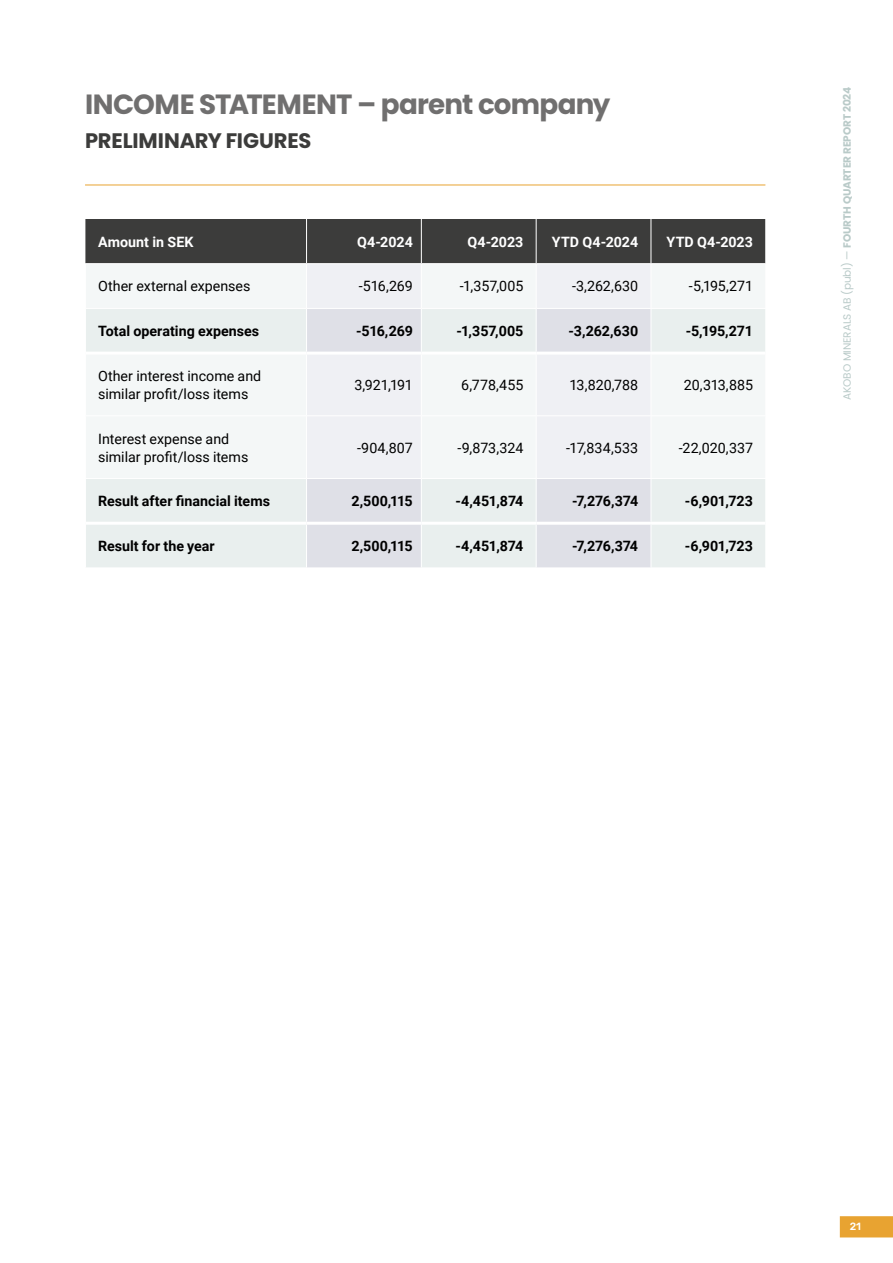
<style>
.page{position:relative;width:893px;height:1263px;background:#fff}
.page>*{position:absolute;margin:0;border:0;box-sizing:border-box;transform-origin:0 0}
.t1{font:700 27.75px "Poppins";letter-spacing:-.03em;color:#706f6f}
.t2{font:700 21px "Poppins";letter-spacing:-.01em;color:#3c3c3b}
.t3{font:14.25px/18px "Roboto";color:#000}
.t4{font:700 14.25px "Roboto";color:#000}
.t5{font:700 14.25px "Roboto";color:#fff}
.t6{font:700 10.5px "Poppins";letter-spacing:-.01em;color:#b9cac8}
.t7{font:500 10.5px "Rubik";color:#fff}
.s1{font-weight:400}
</style>
<div class="page">
<div style="left:840px;top:1216px;width:53px;height:21px;background:#e8a331"></div>
<div style="left:85px;top:219px;width:680px;height:44px;background:#3c3c3b"></div>
<div style="left:86px;top:265px;width:679px;height:42px;background:#f4f7f7"></div>
<div style="left:307px;top:264px;width:344px;height:44px;background:#eff0f4"></div>
<svg style="left:86px;top:309px;width:679px;height:258px;fill:#e9efee"></svg>
<svg style="left:307px;top:309px;width:344px;height:258px;fill:#e9efee"></svg>
<hr style="left:306px;top:264px;width:1px;height:44px;background:#fff">
<hr style="left:421px;top:264px;width:1px;height:44px;background:#fff">
<hr style="left:536px;top:264px;width:1px;height:44px;background:#fff">
<hr style="left:651px;top:264px;width:1px;height:44px;background:#fff">
<hr style="left:306px;top:355px;width:1px;height:60px;background:#fff">
<hr style="left:421px;top:355px;width:1px;height:60px;background:#fff">
<hr style="left:536px;top:355px;width:1px;height:60px;background:#fff">
<hr style="left:651px;top:355px;width:1px;height:60px;background:#fff">
<hr style="left:85px;top:415px;width:222px;height:1px;background:#fff">
<hr style="left:307px;top:415px;width:114px;height:1px;background:#fff">
<hr style="left:306px;top:416px;width:1px;height:62px;background:#fff">
<hr style="left:421px;top:415px;width:115px;height:1px;background:#fff">
<hr style="left:421px;top:416px;width:1px;height:62px;background:#fff">
<hr style="left:536px;top:415px;width:115px;height:1px;background:#fff">
<hr style="left:536px;top:416px;width:1px;height:62px;background:#fff">
<hr style="left:651px;top:415px;width:115px;height:1px;background:#fff">
<hr style="left:651px;top:416px;width:1px;height:62px;background:#fff">
<hr style="left:306px;top:219px;width:1px;height:44px;background:#fff">
<hr style="left:421px;top:219px;width:1px;height:44px;background:#fff">
<hr style="left:536px;top:219px;width:1px;height:44px;background:#fff">
<hr style="left:651px;top:219px;width:1px;height:44px;background:#fff">
<hr style="left:306px;top:309px;width:1px;height:43px;background:#fff">
<hr style="left:421px;top:309px;width:1px;height:43px;background:#fff">
<hr style="left:536px;top:309px;width:1px;height:43px;background:#fff">
<hr style="left:651px;top:309px;width:1px;height:43px;background:#fff">
<hr style="left:86px;top:352px;width:221px;height:3px;background:#fff">
<hr style="left:307px;top:352px;width:114px;height:3px;background:#fff">
<hr style="left:421px;top:352px;width:115px;height:3px;background:#fff">
<hr style="left:536px;top:352px;width:115px;height:3px;background:#fff">
<hr style="left:651px;top:352px;width:114px;height:3px;background:#fff">
<hr style="left:85px;top:478px;width:222px;height:1px;background:#fff">
<hr style="left:307px;top:478px;width:114px;height:1px;background:#fff">
<hr style="left:306px;top:479px;width:1px;height:43px;background:#fff">
<hr style="left:421px;top:478px;width:115px;height:1px;background:#fff">
<hr style="left:421px;top:479px;width:1px;height:43px;background:#fff">
<hr style="left:536px;top:478px;width:115px;height:1px;background:#fff">
<hr style="left:536px;top:479px;width:1px;height:43px;background:#fff">
<hr style="left:651px;top:478px;width:115px;height:1px;background:#fff">
<hr style="left:651px;top:479px;width:1px;height:43px;background:#fff">
<hr style="left:86px;top:522px;width:221px;height:3px;background:#fff">
<hr style="left:307px;top:522px;width:114px;height:3px;background:#fff">
<hr style="left:421px;top:522px;width:115px;height:3px;background:#fff">
<hr style="left:536px;top:522px;width:115px;height:3px;background:#fff">
<hr style="left:651px;top:522px;width:114px;height:3px;background:#fff">
<hr style="left:306px;top:525px;width:1px;height:42px;background:#fff">
<hr style="left:421px;top:525px;width:1px;height:42px;background:#fff">
<hr style="left:536px;top:525px;width:1px;height:42px;background:#fff">
<hr style="left:651px;top:525px;width:1px;height:42px;background:#fff">
<hr style="left:85px;top:185px;width:680px;height:1px;background:#e8a331">
<h1 class="t1" style="left:85px;top:88px;width:527px">INCOME STATEMENT – parent company</h1>
<h2 class="t2" style="left:85px;top:128px;width:228px">PRELIMINARY FIGURES</h2>
<p class="t5" style="left:98px;top:232px;width:97px">Amount in SEK</p>
<p class="t5" style="left:357px;top:232px;width:57px">Q4-2024</p>
<p class="t5" style="left:468px;top:232px;width:57px">Q4-2023</p>
<p class="t5" style="left:552px;top:232px;width:88px">YTD Q4-2024</p>
<p class="t5" style="left:667px;top:232px;width:88px">YTD Q4-2023</p>
<p class="t3" style="left:98px;top:277px;width:154px">Other external expenses</p>
<p class="t3" style="left:359px;top:277px;width:56px">-516,269</p>
<p class="t3" style="left:460px;top:277px;width:65px">-1,357,005</p>
<p class="t3" style="left:572px;top:277px;width:68px">-3,262,630</p>
<p class="t3" style="left:689px;top:277px;width:66px">-5,195,271</p>
<p class="t4" style="left:98px;top:321px;width:162px">Total operating expenses</p>
<p class="t4" style="left:356px;top:321px;width:58px">-516,269</p>
<p class="t4" style="left:457px;top:321px;width:68px">-1,357,005</p>
<p class="t4" style="left:569px;top:321px;width:71px">-3,262,630</p>
<p class="t4" style="left:686px;top:321px;width:69px">-5,195,271</p>
<p class="t3" style="left:98px;top:366px;width:165px">Other interest income and similar profit/loss items</p>
<p class="t3" style="left:355px;top:375px;width:60px">3,921,191</p>
<p class="t3" style="left:461px;top:375px;width:64px">6,778,455</p>
<p class="t3" style="left:569px;top:375px;width:70px">13,820,788</p>
<p class="t3" style="left:684px;top:375px;width:71px">20,313,885</p>
<p class="t3" style="left:98px;top:429px;width:152px">Interest expense and similar profit/loss items</p>
<p class="t3" style="left:357px;top:438px;width:57px">-904,807</p>
<p class="t3" style="left:457px;top:438px;width:67px">-9,873,324</p>
<p class="t3" style="left:566px;top:438px;width:73px">-17,834,533</p>
<p class="t3" style="left:679px;top:438px;width:76px">-22,020,337</p>
<p class="t4" style="left:98px;top:491px;width:173px">Result after financial items</p>
<p class="t4" style="left:351px;top:491px;width:63px">2,500,115</p>
<p class="t4" style="left:456px;top:491px;width:69px">-4,451,874</p>
<p class="t4" style="left:572px;top:491px;width:68px">-7,276,374</p>
<p class="t4" style="left:685px;top:491px;width:70px">-6,901,723</p>
<p class="t4" style="left:98px;top:536px;width:118px">Result for the year</p>
<p class="t4" style="left:351px;top:536px;width:63px">2,500,115</p>
<p class="t4" style="left:456px;top:536px;width:69px">-4,451,874</p>
<p class="t4" style="left:572px;top:536px;width:68px">-7,276,374</p>
<p class="t4" style="left:685px;top:536px;width:70px">-6,901,723</p>
<p class="t6" style="left:841px;top:400px;width:315px;rotate:-90deg"><span class="s1">AKOBO MINERALS AB (publ) —</span> FOURTH QUARTER REPORT 2024</p>
<p class="t7" style="left:850px;top:1221px;width:13px">21</p>
</div>
